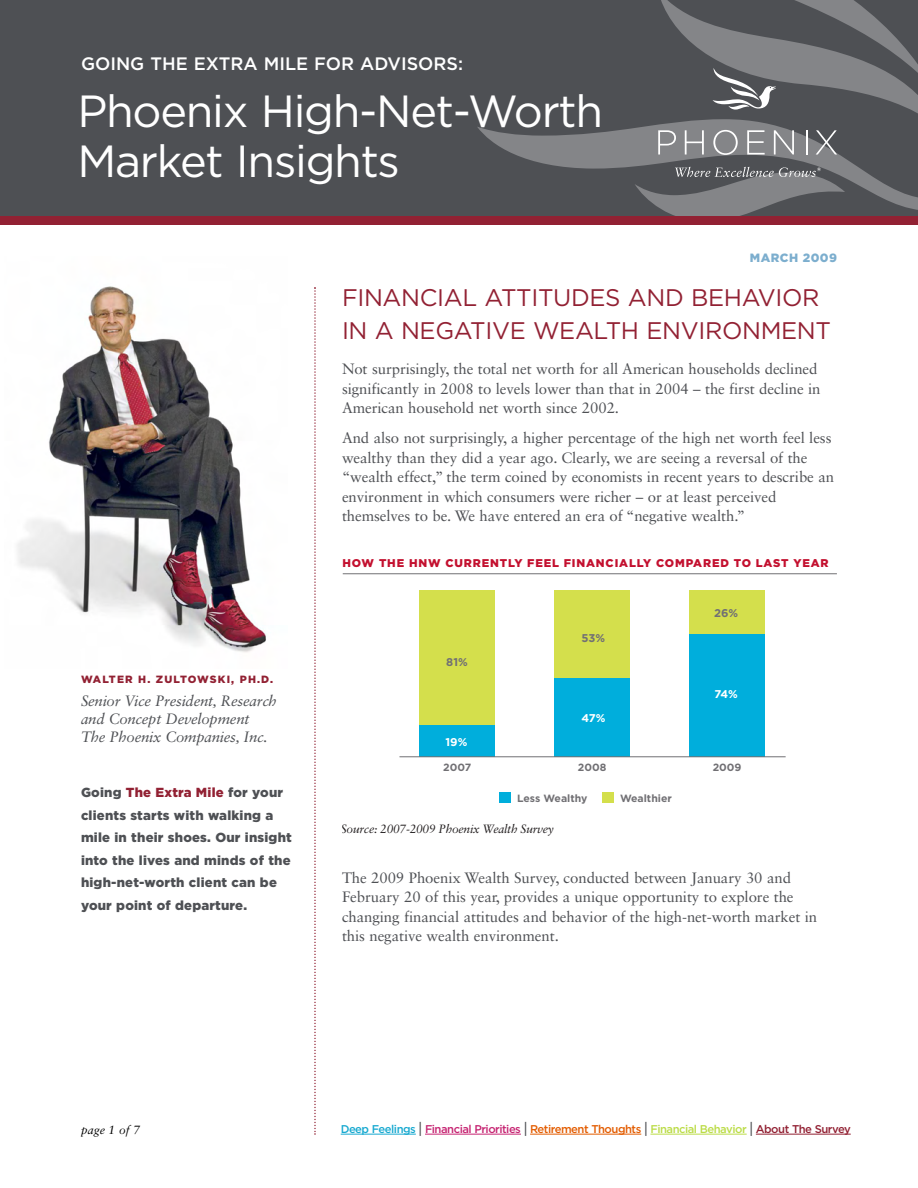
<style>
.page{position:relative;width:918px;height:1188px;background:#fff}
.page>*{position:absolute;margin:0;border:0;box-sizing:border-box;transform-origin:0 0}
.t1{font:45px/49.5px "Gotham";letter-spacing:-.03em;color:#fff}
.t2{font:24px/33px "Gotham";letter-spacing:-.015em;color:#922133}
.t3{font:500 18px "Gotham";color:#fff}
.t4{font:15px/19.5px "Sabon LT Std";letter-spacing:-.005em;color:#4e5054}
.t5{font:italic 15px/18px "Sabon LT Std";letter-spacing:-.015em;color:#4e5054}
.t6{font:900 13.2px/22.5px "Gotham";letter-spacing:.015em;color:#4e5054}
.t7{font:italic 12px "Sabon LT Std";letter-spacing:-.02em;color:#231f20}
.t8{font:900 12px "Gotham";letter-spacing:.035em;color:#7caece}
.t9{font:italic 12px "Sabon LT Std";color:#000}
.t10{font:500 11.25px "Gotham";letter-spacing:-.045em;color:#c62472}
.t11{font:900 11.25px "Gotham";letter-spacing:.075em;color:#c3102f}
.t12{font:700 11.25px "Gotham";color:#717074}
.t13{font:700 11.25px "Gotham";color:#fff}
.t14{font:700 10.5px "Gotham";color:#717074}
.t15{font:900 10.5px "Gotham";letter-spacing:.11em;color:#922133}
.s1{color:#922133}
.s2{color:#17a9d0}
.s3{font-size:15.15px;color:#4e5054}
.s4{color:#e35c00}
.s5{color:#bbdc47}
</style>
<div class="page">
<svg style="left:314px;top:287px;width:2px;height:848px"></svg>
<div style="left:0;top:0;width:918px;height:216px;background:#4e5054"></div>
<svg style="left:477px;top:127px;width:441px;height:83px"></svg>
<div style="left:0;top:216px;width:918px;height:9px;background:#922133"></div>
<svg style="left:485px;top:0;width:433px;height:155px"></svg>
<svg style="left:635px;top:167px;width:210px;height:49px"></svg>
<img style="left:17px;top:286px;width:250px;height:367px">
<hr style="left:341px;top:1134px;width:75px;height:1px;background:#17a9d0">
<hr style="left:425px;top:1134px;width:96px;height:1px;background:#c62472">
<hr style="left:530px;top:1134px;width:111px;height:1px;background:#e35c00">
<hr style="left:650px;top:1134px;width:97px;height:1px;background:#bbdc47">
<hr style="left:756px;top:1134px;width:95px;height:1px;background:#922133">
<div style="left:602px;top:792px;width:12px;height:11px;background:#d4df4c"></div>
<div style="left:419px;top:591px;width:76px;height:134px;background:#d4df4c"></div>
<div style="left:554px;top:591px;width:76px;height:88px;background:#d4df4c"></div>
<div style="left:689px;top:591px;width:76px;height:43px;background:#d4df4c"></div>
<div style="left:499px;top:792px;width:12px;height:11px;background:#00aedc"></div>
<div style="left:419px;top:725px;width:76px;height:32px;background:#00aedc"></div>
<div style="left:554px;top:679px;width:76px;height:78px;background:#00aedc"></div>
<div style="left:689px;top:634px;width:76px;height:123px;background:#00aedc"></div>
<hr style="left:343px;top:573px;width:494px;height:1px;background:#717074">
<hr style="left:399px;top:756px;width:387px;height:1px;background:#717074">
<p class="t3" style="left:81px;top:57px;width:384px">GOING THE EXTRA MILE FOR ADVISORS:</p>
<h1 class="t1" style="left:77px;top:90px;width:527px">Phoenix High-Net-Worth<br>Market Insights</h1>
<p class="t8" style="left:750px;top:253px;width:89px">MARCH 2009</p>
<h2 class="t2" style="left:342px;top:282px;width:491px">FINANCIAL ATTITUDES AND BEHAVIOR<br>IN A NEGATIVE WEALTH ENVIRONMENT</h2>
<p class="t4" style="left:342px;top:361px;width:480px">Not surprisingly, the total net worth for all American households declined significantly in 2008 to levels lower than that in 2004 – the first decline in<br>American household net worth since 2002.</p>
<p class="t4" style="left:342px;top:430px;width:494px">And also not surprisingly, a higher percentage of the high net worth feel less wealthy than they did a year ago. Clearly, we are seeing a reversal of the “wealth effect,” the term coined by economists in recent years to describe an environment in which consumers were richer – or at least perceived themselves to be. We have entered an era of “negative wealth.”</p>
<p class="t11" style="left:343px;top:559px;width:488px">HOW THE HNW CURRENTLY FEEL FINANCIALLY COMPARED TO LAST YEAR</p>
<p class="t15" style="left:81px;top:676px;width:194px">WALTER H. ZULTOWSKI, PH.D.</p>
<p class="t5" style="left:81px;top:693px;width:198px">Senior Vice President, Research and Concept Development<br>The Phoenix Companies, Inc.</p>
<p class="t6" style="left:81px;top:782px;width:212px">Going <span class="s1">The Extra Mile</span> for your clients starts with walking a mile in their shoes. Our insight into the lives and minds of the high-net-worth client can be your point of departure.</p>
<p class="t12" style="left:446px;top:657px;width:23px">81%</p>
<p class="t13" style="left:446px;top:738px;width:23px">19%</p>
<p class="t12" style="left:582px;top:634px;width:25px">53%</p>
<p class="t13" style="left:582px;top:714px;width:26px">47%</p>
<p class="t12" style="left:714px;top:608px;width:26px">26%</p>
<p class="t13" style="left:715px;top:689px;width:25px">74%</p>
<p class="t14" style="left:443px;top:763px;width:30px">2007</p>
<p class="t14" style="left:578px;top:763px;width:30px">2008</p>
<p class="t14" style="left:713px;top:763px;width:30px">2009</p>
<p class="t14" style="left:517px;top:794px;width:72px">Less Wealthy</p>
<p class="t14" style="left:620px;top:794px;width:53px">Wealthier</p>
<p class="t7" style="left:341px;top:822px;width:214px">Source: 2007-2009 Phoenix Wealth Survey</p>
<p class="t4" style="left:342px;top:869px;width:477px">The 2009 Phoenix Wealth Survey, conducted between January 30 and February 20 of this year, provides a unique opportunity to explore the changing financial attitudes and behavior of the high-net-worth market in this negative wealth environment.</p>
<p class="t9" style="left:81px;top:1125px;width:61px">page 1 of 7</p>
<p class="t10" style="left:341px;top:1124px;width:512px"><span class="s2">Deep Feelings</span> <span class="s3">|</span> Financial Priorities <span class="s3">|</span> <span class="s4">Retirement Thoughts</span> <span class="s3">|</span> <span class="s5">Financial Behavior</span> <span class="s3">|</span> <span class="s1">About The Survey</span></p>
</div>
